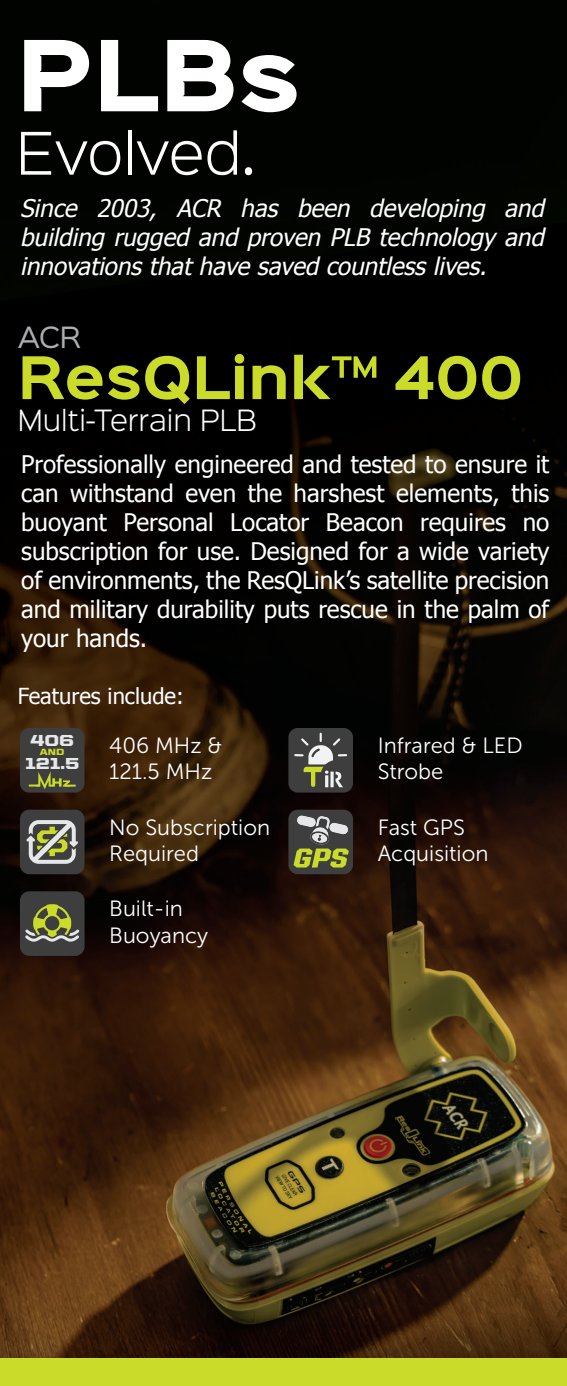
<style>
.page{position:relative;width:567px;height:1386px;background:#fff}
.page>*{position:absolute;margin:0;border:0;box-sizing:border-box;transform-origin:0 0}
.t1{font:900 88.02px "Sinkin Sans 800";color:#fff}
.t2{font:700 52.85px "Sinkin Sans 700";color:#cadb2a}
.t3{font:300 52.85px "Sinkin Sans 300";color:#fff}
.t4{font:300 26.43px "Sinkin Sans 300";color:#fff}
.t5{font:26.43px "Sinkin Sans 400";color:#acadb1}
.t6{font:24.15px/29.1px "Tahoma";color:#fff;text-align:justify}
.t7{font:italic 24.15px/29.1px "Tahoma";color:#fff;text-align:justify}
.t8{font:22.05px/26.4px "Museo Sans 300";color:#fff}
.t9{font:22.05px "Tahoma";color:#fff}
.t10{font:900 15.92px "United Sans Semi Ext";color:#e6e7e9}
.t11{font:900 8.92px "United Sans Semi Ext";color:#cadb2a}
</style>
<div class="page">
<img style="left:0;top:0;width:567px;height:1358px">
<div style="left:0;top:1358px;width:567px;height:28px;background:#cadb2a"></div>
<div style="left:20px;top:728px;width:65px;height:65px;background:#3e3e3f;border-radius:9px"></div>
<svg style="left:29px;top:771px;width:47px;height:18px"></svg>
<div style="left:288px;top:810px;width:65px;height:64px;background:#3e3e3f;border-radius:9px"></div>
<svg style="left:294px;top:815px;width:55px;height:53px"></svg>
<div style="left:288px;top:728px;width:65px;height:65px;background:#3e3e3f;border-radius:9px"></div>
<svg style="left:294px;top:733px;width:53px;height:54px"></svg>
<div style="left:20px;top:891px;width:65px;height:65px;background:#3e3e3f;border-radius:9px"></div>
<svg style="left:25px;top:904px;width:54px;height:38px"></svg>
<div style="left:20px;top:810px;width:65px;height:64px;background:#3e3e3f;border-radius:9px"></div>
<svg style="left:27px;top:820px;width:51px;height:44px"></svg>
<h1 class="t1" style="left:16px;top:29px;width:286px">PLBs</h1>
<h2 class="t3" style="left:16px;top:110px;width:241px">Evolved.</h2>
<p class="t7" style="left:20px;top:192px;width:532px">Since 2003, ACR has been developing and building rugged and proven PLB technology and innovationsthathave saved countlesslives.</p>
<p class="t5" style="left:18px;top:316px;width:65px">ACR</p>
<h2 class="t2" style="left:18px;top:350px;width:507px">ResQLink™ 400</h2>
<p class="t4" style="left:18px;top:399px;width:240px">Multi-Terrain PLB</p>
<p class="t6" style="left:21px;top:448px;width:530px">Professionally engineered and tested to ensure it can withstand even the harshest elements, this buoyant Personal Locator Beacon requires no subscription for use. Designed for a wide variety of environments, the ResQLink’s satellite precision and military durability puts rescue in the palm of your hands.</p>
<p class="t9" style="left:18px;top:681px;width:168px">Features include:</p>
<p class="t10" style="left:30px;top:731px;width:45px">406</p>
<p class="t11" style="left:40px;top:746px;width:26px">AND</p>
<p class="t10" style="left:25px;top:754px;width:56px">121.5</p>
<p class="t8" style="left:109px;top:732px;width:115px">406 MHz &amp;<br>121.5 MHz</p>
<p class="t8" style="left:109px;top:814px;width:162px">No Subscription<br>Required</p>
<p class="t8" style="left:109px;top:896px;width:100px">Built-in<br>Buoyancy</p>
<p class="t8" style="left:378px;top:732px;width:147px">Infrared &amp; LED<br>Strobe</p>
<p class="t8" style="left:378px;top:814px;width:112px">Fast GPS<br>Acquisition</p>
</div>
